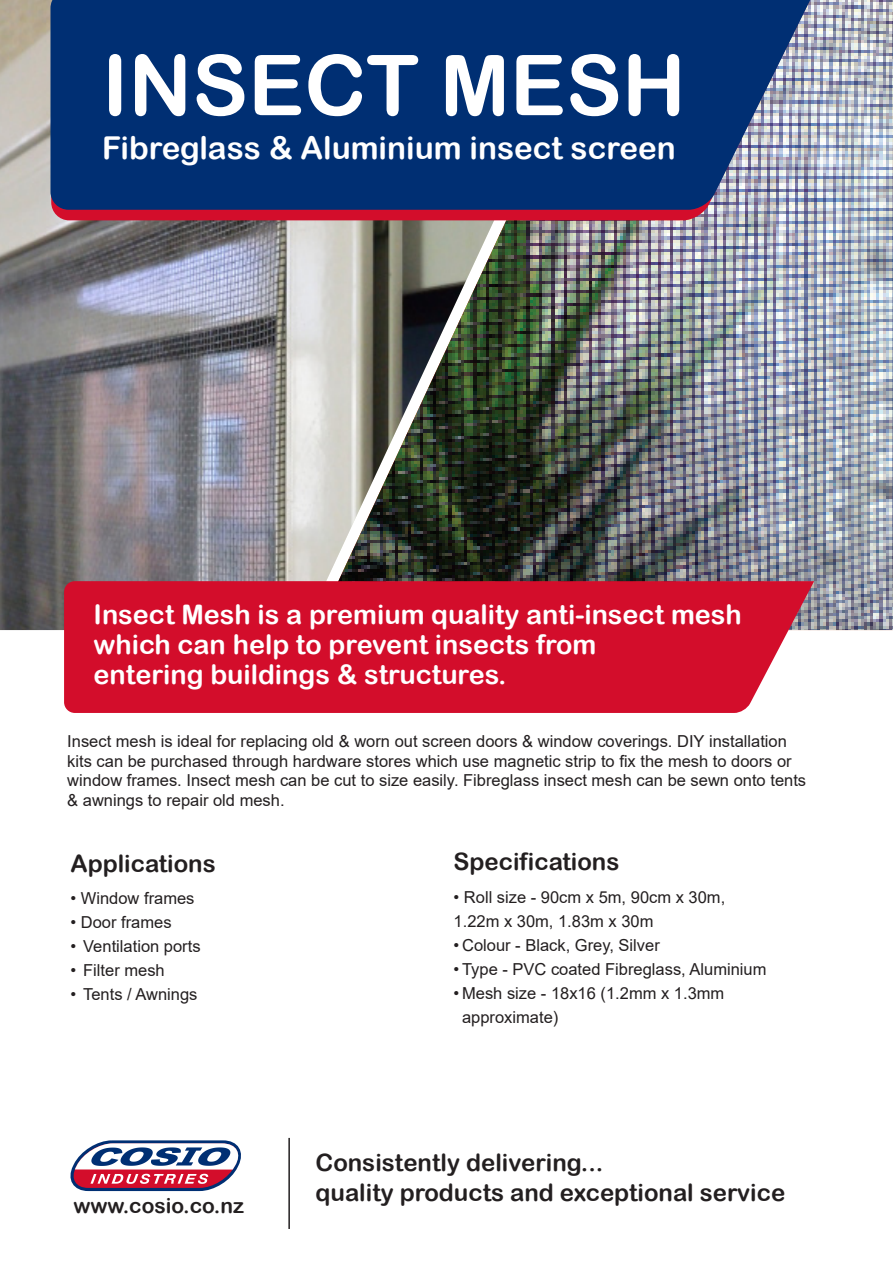
<style>
.page{position:relative;width:893px;height:1263px;background:#fff}
.page>*{position:absolute;margin:0;border:0;box-sizing:border-box;transform-origin:0 0}
.t1{font:84px "Arial Rounded MT Bold";color:#fff}
.t2{font:31.5px "Arial Rounded MT Bold";color:#fff}
.t3{font:27px/30px "Arial Rounded MT Bold";color:#fff}
.t4{font:24px "Arial Rounded MT Bold";color:#231f20}
.t5{font:21px "Arial Rounded MT Bold";color:#231f20}
.t6{font:16.5px/19.8px "Arial";color:#231f20}
</style>
<div class="page">
<img style="left:597px;top:0;width:296px;height:630px">
<img style="left:0;top:0;width:597px;height:630px">
<svg style="left:51px;top:210px;width:759px;height:10px;background:#cc2541"></svg>
<svg style="left:50px;top:0;width:766px;height:210px;background:#0d3878"></svg>
<div style="left:64px;top:581px;width:750px;height:132px;background:#d30d2b"></div>
<hr style="left:288px;top:1138px;width:2px;height:91px;background:#231f20">
<svg style="left:70px;top:1140px;width:171px;height:52px"></svg>
<p class="t1" style="left:102px;top:36px;width:585px">INSECT MESH</p>
<p class="t2" style="left:102px;top:129px;width:575px">Fibreglass &amp; Aluminium insect screen</p>
<p class="t3" style="left:94px;top:599px;width:650px">Insect Mesh is a premium quality anti-insect mesh which can help to prevent insects from</p>
<p class="t3" style="left:94px;top:659px;width:415px">entering buildings &amp; structures.</p>
<p class="t6" style="left:67px;top:731px;width:740px">Insect mesh is ideal for replacing old &amp; worn out screen doors &amp; window coverings. DIY installation kits can be purchased through hardware stores which use magnetic strip to fix the mesh to doors or window frames. Insect mesh can be cut to size easily. Fibreglass insect mesh can be sewn onto tents &amp; awnings to repair old mesh.</p>
<p class="t4" style="left:70px;top:849px;width:147px">Applications</p>
<p class="t6" style="left:70px;top:888px;width:126px">• Window frames</p>
<p class="t6" style="left:70px;top:912px;width:103px">• Door frames</p>
<p class="t6" style="left:70px;top:936px;width:132px">• Ventilation ports</p>
<p class="t6" style="left:70px;top:960px;width:96px">• Filter mesh</p>
<p class="t6" style="left:70px;top:984px;width:129px">• Tents / Awnings</p>
<p class="t5" style="left:73px;top:1193px;width:172px">www.cosio.co.nz</p>
<p class="t4" style="left:454px;top:847px;width:167px">Specifications</p>
<p class="t6" style="left:454px;top:887px;width:273px">• Roll size - 90cm x 5m, 90cm x 30m,</p>
<p class="t6" style="left:454px;top:911px;width:201px">1.22m x 30m, 1.83m x 30m</p>
<p class="t6" style="left:454px;top:935px;width:208px">• Colour - Black, Grey, Silver</p>
<p class="t6" style="left:454px;top:959px;width:314px">• Type - PVC coated Fibreglass, Aluminium</p>
<p class="t6" style="left:462px;top:981px;width:264px;line-height:24px;text-indent:-9px">• Mesh size - 18x16 (1.2mm x 1.3mm approximate)</p>
<p class="t4" style="left:316px;top:1148px;width:289px">Consistently delivering...</p>
<p class="t4" style="left:316px;top:1178px;width:471px">quality products and exceptional service</p>
</div>
